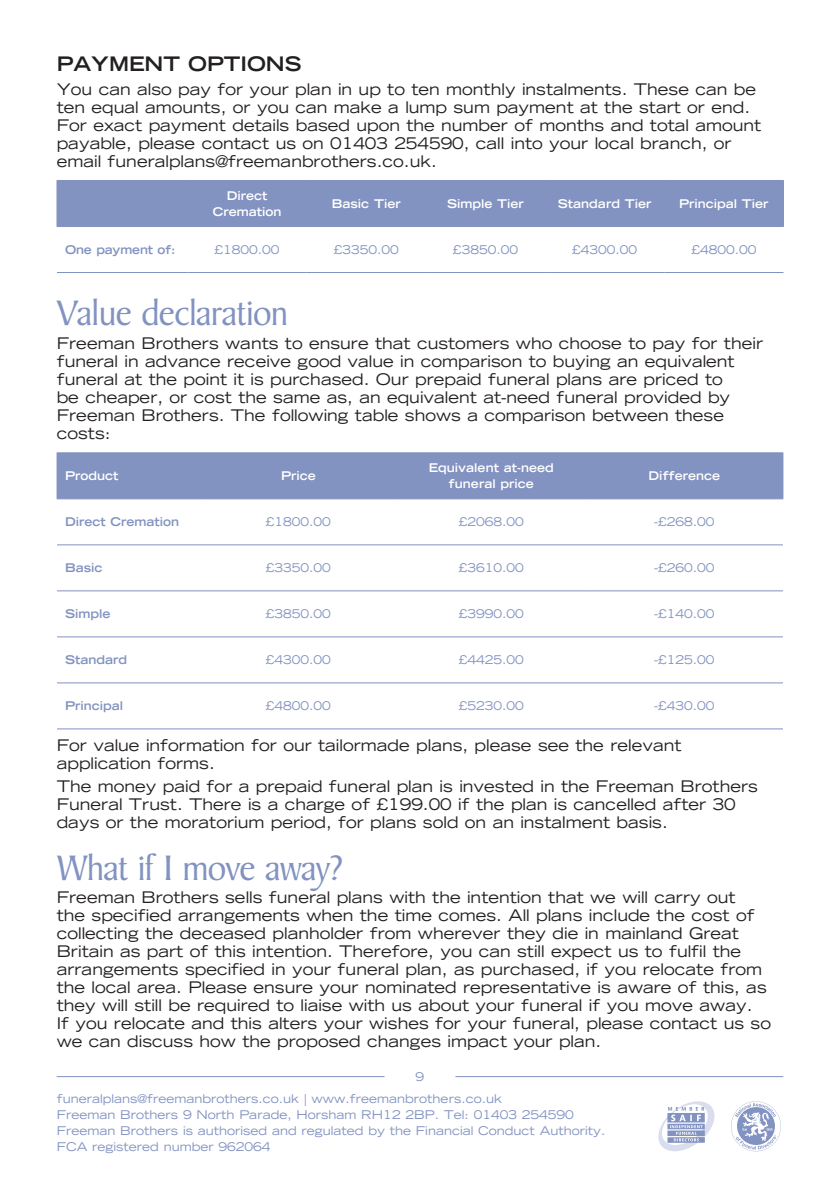
<style>
.page{position:relative;width:840px;height:1191px;background:#fff}
.page>*{position:absolute;margin:0;border:0;box-sizing:border-box;transform-origin:0 0}
.HEADLINE{font:38px "Baker Signet BT";letter-spacing:-.02em;color:#8292c1}
.SUBHEAD{font:700 expanded 20px "Trade Gothic LT Std";color:#231f20}
.BODY_COPY{font:expanded 16px/18px "Trade Gothic LT Std";color:#231f20}
.t1{font:expanded 12px/16px "Trade Gothic LT Std";color:#8292c1}
.t2{font:700 expanded 12px/16px "Trade Gothic LT Std";color:#fff;text-align:center}
.t3{font:700 expanded 12px "Trade Gothic LT Std";color:#8292c1}
</style>
<div class="page">
<hr style="left:57px;top:1076px;width:327px;height:1px;background:#8292c1">
<svg style="left:658px;top:1101px;width:56px;height:50px"></svg>
<svg style="left:731px;top:1101px;width:49px;height:50px"></svg>
<hr style="left:455px;top:1076px;width:327px;height:1px;background:#8292c1">
<div style="left:58px;top:181px;width:724px;height:45px;background:#8292c1"></div>
<hr style="left:57px;top:180px;width:130px;height:1px;background:#8292c1">
<hr style="left:57px;top:181px;width:1px;height:45px;background:#8292c1">
<hr style="left:187px;top:180px;width:119px;height:1px;background:#8292c1">
<hr style="left:187px;top:181px;width:1px;height:45px;background:#8292c1">
<hr style="left:306px;top:180px;width:119px;height:1px;background:#8292c1">
<hr style="left:306px;top:181px;width:1px;height:45px;background:#8292c1">
<hr style="left:425px;top:180px;width:120px;height:1px;background:#8292c1">
<hr style="left:425px;top:181px;width:1px;height:45px;background:#8292c1">
<hr style="left:545px;top:180px;width:119px;height:1px;background:#8292c1">
<hr style="left:544px;top:181px;width:1px;height:45px;background:#8292c1">
<hr style="left:664px;top:180px;width:119px;height:1px;background:#8292c1">
<hr style="left:663px;top:181px;width:1px;height:45px;background:#8292c1">
<hr style="left:782px;top:181px;width:1px;height:45px;background:#8292c1">
<hr style="left:57px;top:226px;width:130px;height:1px;background:#8292c1">
<hr style="left:187px;top:226px;width:119px;height:1px;background:#8292c1">
<hr style="left:306px;top:226px;width:119px;height:1px;background:#8292c1">
<hr style="left:425px;top:226px;width:120px;height:1px;background:#8292c1">
<hr style="left:545px;top:226px;width:119px;height:1px;background:#8292c1">
<hr style="left:664px;top:226px;width:119px;height:1px;background:#8292c1">
<hr style="left:57px;top:272px;width:130px;height:1px;background:#8292c1">
<hr style="left:187px;top:272px;width:119px;height:1px;background:#8292c1">
<hr style="left:306px;top:272px;width:119px;height:1px;background:#8292c1">
<hr style="left:425px;top:272px;width:120px;height:1px;background:#8292c1">
<hr style="left:545px;top:272px;width:119px;height:1px;background:#8292c1">
<hr style="left:664px;top:272px;width:119px;height:1px;background:#8292c1">
<div style="left:58px;top:453px;width:724px;height:45px;background:#8292c1"></div>
<hr style="left:57px;top:452px;width:147px;height:1px;background:#8292c1">
<hr style="left:57px;top:453px;width:1px;height:45px;background:#8292c1">
<hr style="left:204px;top:452px;width:193px;height:1px;background:#8292c1">
<hr style="left:203px;top:453px;width:1px;height:45px;background:#8292c1">
<hr style="left:397px;top:452px;width:192px;height:1px;background:#8292c1">
<hr style="left:396px;top:453px;width:1px;height:45px;background:#8292c1">
<hr style="left:589px;top:452px;width:193px;height:1px;background:#8292c1">
<hr style="left:589px;top:453px;width:1px;height:45px;background:#8292c1">
<hr style="left:782px;top:453px;width:1px;height:45px;background:#8292c1">
<hr style="left:57px;top:498px;width:147px;height:1px;background:#8292c1">
<hr style="left:204px;top:498px;width:193px;height:1px;background:#8292c1">
<hr style="left:397px;top:498px;width:192px;height:1px;background:#8292c1">
<hr style="left:589px;top:498px;width:193px;height:1px;background:#8292c1">
<hr style="left:57px;top:544px;width:147px;height:1px;background:#8292c1">
<hr style="left:204px;top:544px;width:193px;height:1px;background:#8292c1">
<hr style="left:397px;top:544px;width:192px;height:1px;background:#8292c1">
<hr style="left:589px;top:544px;width:193px;height:1px;background:#8292c1">
<hr style="left:57px;top:590px;width:147px;height:1px;background:#8292c1">
<hr style="left:204px;top:590px;width:193px;height:1px;background:#8292c1">
<hr style="left:397px;top:590px;width:192px;height:1px;background:#8292c1">
<hr style="left:589px;top:590px;width:193px;height:1px;background:#8292c1">
<hr style="left:57px;top:636px;width:147px;height:1px;background:#8292c1">
<hr style="left:204px;top:636px;width:193px;height:1px;background:#8292c1">
<hr style="left:397px;top:636px;width:192px;height:1px;background:#8292c1">
<hr style="left:589px;top:636px;width:193px;height:1px;background:#8292c1">
<hr style="left:57px;top:682px;width:147px;height:1px;background:#8292c1">
<hr style="left:204px;top:682px;width:193px;height:1px;background:#8292c1">
<hr style="left:397px;top:682px;width:192px;height:1px;background:#8292c1">
<hr style="left:589px;top:682px;width:193px;height:1px;background:#8292c1">
<hr style="left:57px;top:728px;width:147px;height:1px;background:#8292c1">
<hr style="left:204px;top:728px;width:193px;height:1px;background:#8292c1">
<hr style="left:397px;top:728px;width:192px;height:1px;background:#8292c1">
<hr style="left:589px;top:728px;width:193px;height:1px;background:#8292c1">
<p class="SUBHEAD" style="left:57px;top:51px;width:246px">PAYMENT OPTIONS</p>
<p class="BODY_COPY" style="left:57px;top:80px;width:705px">You can also pay for your plan in up to ten monthly instalments. These can be ten equal amounts, or you can make a lump sum payment at the start or end.<br>For exact payment details based upon the number of months and total amount payable, please contact us on 01403 254590, call into your local branch, or email funeralplans@freemanbrothers.co.uk.</p>
<p class="t2" style="left:213px;top:187px;width:70px">Direct<br>Cremation</p>
<p class="t2" style="left:332px;top:195px;width:70px">Basic Tier</p>
<p class="t2" style="left:447px;top:195px;width:78px">Simple Tier</p>
<p class="t2" style="left:557px;top:195px;width:95px">Standard Tier</p>
<p class="t2" style="left:678px;top:195px;width:91px">Principal Tier</p>
<p class="t3" style="left:65px;top:242px;width:112px">One payment of:</p>
<p class="t1" style="left:214px;top:241px;width:66px">£1800.00</p>
<p class="t1" style="left:333px;top:241px;width:66px">£3350.00</p>
<p class="t1" style="left:452px;top:241px;width:66px">£3850.00</p>
<p class="t1" style="left:572px;top:241px;width:66px">£4300.00</p>
<p class="t1" style="left:691px;top:241px;width:66px">£4800.00</p>
<p class="HEADLINE" style="left:57px;top:288px;width:233px">Value declaration</p>
<p class="BODY_COPY" style="left:57px;top:333px;width:707px">Freeman Brothers wants to ensure that customers who choose to pay for their funeral in advance receive good value in comparison to buying an equivalent funeral at the point it is purchased. Our prepaid funeral plans are priced to<br>be cheaper, or cost the same as, an equivalent at-need funeral provided by Freeman Brothers. The following table shows a comparison between these costs:</p>
<p class="t2" style="left:65px;top:467px;width:55px">Product</p>
<p class="t2" style="left:281px;top:467px;width:36px">Price</p>
<p class="t2" style="left:428px;top:459px;width:126px">Equivalent at-need funeral price</p>
<p class="t2" style="left:648px;top:467px;width:73px">Difference</p>
<p class="t3" style="left:65px;top:514px;width:116px">Direct Cremation</p>
<p class="t1" style="left:266px;top:513px;width:66px">£1800.00</p>
<p class="t1" style="left:458px;top:513px;width:66px">£2068.00</p>
<p class="t1" style="left:653px;top:513px;width:62px">-£268.00</p>
<p class="t3" style="left:65px;top:560px;width:39px">Basic</p>
<p class="t1" style="left:266px;top:559px;width:66px">£3350.00</p>
<p class="t1" style="left:458px;top:559px;width:66px">£3610.00</p>
<p class="t1" style="left:653px;top:559px;width:62px">-£260.00</p>
<p class="t3" style="left:65px;top:606px;width:47px">Simple</p>
<p class="t1" style="left:266px;top:605px;width:66px">£3850.00</p>
<p class="t1" style="left:458px;top:605px;width:66px">£3990.00</p>
<p class="t1" style="left:653px;top:605px;width:62px">-£140.00</p>
<p class="t3" style="left:65px;top:652px;width:63px">Standard</p>
<p class="t1" style="left:266px;top:651px;width:66px">£4300.00</p>
<p class="t1" style="left:458px;top:651px;width:66px">£4425.00</p>
<p class="t1" style="left:653px;top:651px;width:62px">-£125.00</p>
<p class="t3" style="left:65px;top:698px;width:59px">Principal</p>
<p class="t1" style="left:266px;top:697px;width:66px">£4800.00</p>
<p class="t1" style="left:458px;top:697px;width:66px">£5230.00</p>
<p class="t1" style="left:653px;top:697px;width:62px">-£430.00</p>
<p class="BODY_COPY" style="left:57px;top:735px;width:626px">For value information for our tailormade plans, please see the relevant application forms.</p>
<p class="BODY_COPY" style="left:57px;top:777px;width:702px">The money paid for a prepaid funeral plan is invested in the Freeman Brothers<br>Funeral Trust. There is a charge of £199.00 if the plan is cancelled after 30 days or the moratorium period, for plans sold on an instalment basis.</p>
<p class="HEADLINE" style="left:57px;top:842px;width:287px">What if I move away?</p>
<p class="BODY_COPY" style="left:57px;top:888px;width:715px">Freeman Brothers sells funeral plans with the intention that we will carry out<br>the specified arrangements when the time comes. All plans include the cost of collecting the deceased planholder from wherever they die in mainland Great Britain as part of this intention. Therefore, you can still expect us to fulfil the arrangements specified in your funeral plan, as purchased, if you relocate from the local area. Please ensure your nominated representative is aware of this, as they will still be required to liaise with us about your funeral if you move away.<br>If you relocate and this alters your wishes for your funeral, please contact us so we can discuss how the proposed changes impact your plan.</p>
<p class="t1" style="left:415px;top:1068px;width:10px">9</p>
<p class="t1" style="left:57px;top:1090px;width:550px">funeralplans@freemanbrothers.co.uk | www.freemanbrothers.co.uk<br>Freeman Brothers 9 North Parade, Horsham RH12 2BP. Tel: 01403 254590<br>Freeman Brothers is authorised and regulated by the Financial Conduct Authority.<br>FCA registered number 962064</p>
</div>
